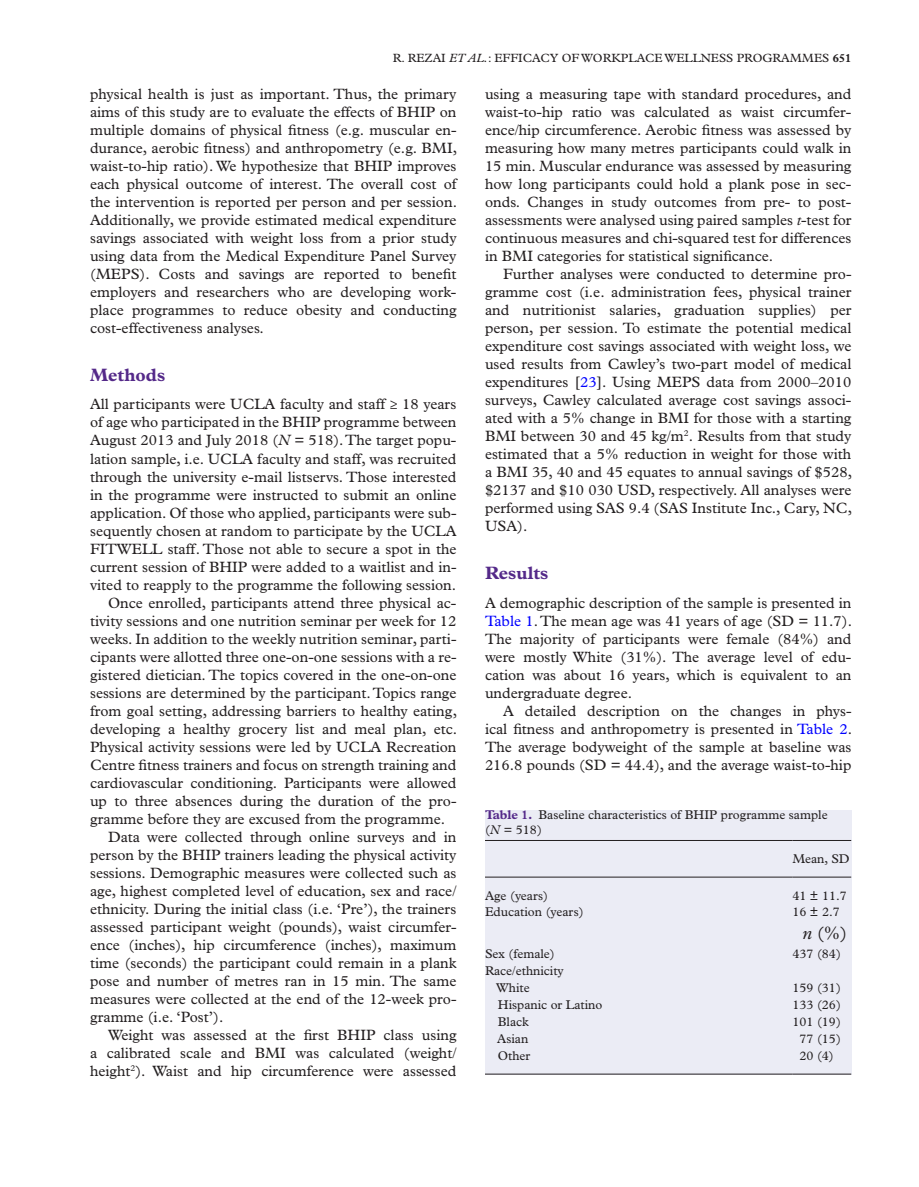
<style>
.page{position:relative;width:919px;height:1187px;background:#fff}
.page>*{position:absolute;margin:0;border:0;box-sizing:border-box;transform-origin:0 0}
.t1{font:700 18px "Plantin Std";color:#542989}
.t2{font:18px "Plantin Std";color:#231f20}
.t3{font:15px/18px "Plantin Std";color:#231f20;text-align:justify}
.t4{font:12.75px/15px "Plantin Std";color:#231f20}
.t5{font:12px "Plantin Std";color:#231f20}
.s1{font-style:italic}
.s2{font-weight:700}
.s3{color:#00f}
.s4{font-weight:700;color:#542989}
</style>
<div class="page">
<div style="left:485px;top:810px;width:366px;height:264px;background:#ebecf5"></div>
<hr style="left:485px;top:1073px;width:307px;height:1px;background:#231f20">
<hr style="left:792px;top:1073px;width:59px;height:1px;background:#231f20">
<hr style="left:485px;top:840px;width:307px;height:1px;background:#231f20">
<hr style="left:792px;top:840px;width:59px;height:1px;background:#231f20">
<hr style="left:485px;top:876px;width:307px;height:1px;background:#231f20">
<hr style="left:792px;top:876px;width:59px;height:1px;background:#231f20">
<p class="t5" style="left:393px;top:51px;width:460px">R. REZAI <span class="s1">ET AL.</span>: EFFICACY OF WORKPLACE WELLNESS PROGRAMMES <span class="s2">651</span></p>
<p class="t3" style="left:90px;top:85px;width:368px">physical health is just as important. Thus, the primary aims of this study are to evaluate the effects of BHIP on multiple domains of physical fitness (e.g. muscular en&shy;durance, aerobic fitness) and anthropometry (e.g. BMI, waist-to-hip ratio). We hypothesize that BHIP improves each physical outcome of interest. The overall cost of the intervention is reported per person and per session.<br>Additionally, we provide estimated medical expenditure savings associated with weight loss from a prior study using data from the Medical Expenditure Panel Survey (MEPS). Costs and savings are reported to benefit employers and researchers who are developing work&shy;place programmes to reduce obesity and conducting cost-effectiveness analyses.</p>
<p class="t1" style="left:90px;top:364px;width:77px">Methods</p>
<p class="t3" style="left:90px;top:395px;width:368px">All participants were UCLA faculty and staff ≥ 18 years</p>
<p class="t3" style="left:90px;top:413px;width:368px">of age who participated in the BHIP programme between</p>
<p class="t3" style="left:90px;top:431px;width:368px">August 2013 and July 2018 (<span class="s1">N</span> = 518). The target popu-</p>
<p class="t3" style="left:90px;top:449px;width:368px">lation sample, i.e. UCLA faculty and staff, was recruited</p>
<p class="t3" style="left:90px;top:467px;width:368px">through the university e-mail listservs. Those interested</p>
<p class="t3" style="left:90px;top:485px;width:368px">in the programme were instructed to submit an online</p>
<p class="t3" style="left:90px;top:503px;width:368px">application. Of those who applied, participants were sub-</p>
<p class="t3" style="left:90px;top:521px;width:368px">sequently chosen at random to participate by the UCLA</p>
<p class="t3" style="left:90px;top:539px;width:368px">FITWELL staff. Those not able to secure a spot in the</p>
<p class="t3" style="left:90px;top:557px;width:368px">current session of BHIP were added to a waitlist and in-</p>
<p class="t3" style="left:90px;top:575px;width:368px">vited to reapply to the programme the following session.</p>
<p class="t3" style="left:108px;top:593px;width:350px">Once enrolled, participants attend three physical ac-</p>
<p class="t3" style="left:90px;top:611px;width:368px">tivity sessions and one nutrition seminar per week for 12</p>
<p class="t3" style="left:90px;top:629px;width:368px">weeks. In addition to the weekly nutrition seminar, parti-</p>
<p class="t3" style="left:90px;top:647px;width:368px">cipants were allotted three one-on-one sessions with a re-</p>
<p class="t3" style="left:90px;top:665px;width:368px">gistered dietician. The topics covered in the one-on-one</p>
<p class="t3" style="left:90px;top:683px;width:368px">sessions are determined by the participant. Topics range</p>
<p class="t3" style="left:90px;top:701px;width:368px">from goal setting, addressing barriers to healthy eating,</p>
<p class="t3" style="left:90px;top:719px;width:368px">developing a healthy grocery list and meal plan, etc.</p>
<p class="t3" style="left:90px;top:737px;width:368px">Physical activity sessions were led by UCLA Recreation</p>
<p class="t3" style="left:90px;top:755px;width:368px">Centre fitness trainers and focus on strength training and</p>
<p class="t3" style="left:90px;top:773px;width:368px">cardiovascular conditioning. Participants were allowed</p>
<p class="t3" style="left:90px;top:791px;width:368px">up to three absences during the duration of the pro-</p>
<p class="t3" style="left:90px;top:809px;width:356px">gramme before they are excused from the programme.</p>
<p class="t3" style="left:108px;top:827px;width:350px">Data were collected through online surveys and in</p>
<p class="t3" style="left:90px;top:845px;width:368px">person by the BHIP trainers leading the physical activity</p>
<p class="t3" style="left:90px;top:863px;width:368px">sessions. Demographic measures were collected such as</p>
<p class="t3" style="left:90px;top:881px;width:368px">age, highest completed level of education, sex and race/</p>
<p class="t3" style="left:90px;top:899px;width:368px">ethnicity. During the initial class (i.e. ‘Pre’), the trainers</p>
<p class="t3" style="left:90px;top:917px;width:368px">assessed participant weight (pounds), waist circumfer-</p>
<p class="t3" style="left:90px;top:935px;width:368px">ence (inches), hip circumference (inches), maximum</p>
<p class="t3" style="left:90px;top:953px;width:368px">time (seconds) the participant could remain in a plank</p>
<p class="t3" style="left:90px;top:971px;width:368px">pose and number of metres ran in 15 min. The same</p>
<p class="t3" style="left:90px;top:989px;width:368px">measures were collected at the end of the 12-week pro-</p>
<p class="t3" style="left:90px;top:1007px;width:135px">gramme (i.e. ‘Post’).</p>
<p class="t3" style="left:108px;top:1025px;width:350px">Weight was assessed at the first BHIP class using</p>
<p class="t3" style="left:90px;top:1043px;width:368px">a calibrated scale and BMI was calculated (weight/</p>
<p class="t3" style="left:90px;top:1061px;width:368px">height<sup>2</sup>). Waist and hip circumference were assessed</p>
<p class="t3" style="left:485px;top:85px;width:368px">using a measuring tape with standard procedures, and waist-to-hip ratio was calculated as waist circumfer&shy;ence/hip circumference. Aerobic fitness was assessed by measuring how many metres participants could walk in 15 min. Muscular endurance was assessed by measuring how long participants could hold a plank pose in sec&shy;onds. Changes in study outcomes from pre- to post&shy;assessments were analysed using paired samples <span class="s1">t</span>-test for continuous measures and chi-squared test for differences in BMI categories for statistical significance.</p>
<p class="t3" style="left:485px;top:265px;width:368px;text-indent:18px">Further analyses were conducted to determine pro&shy;gramme cost (i.e. administration fees, physical trainer and nutritionist salaries, graduation supplies) per person, per session. To estimate the potential medical expenditure cost savings associated with weight loss, we used results from Cawley’s two-part model of medical expenditures [<span class="s3">23</span>]. Using MEPS data from 2000–2010 surveys, Cawley calculated average cost savings associ&shy;ated with a 5% change in BMI for those with a starting BMI between 30 and 45 kg/m<sup>2</sup>. Results from that study estimated that a 5% reduction in weight for those with a BMI 35, 40 and 45 equates to annual savings of $528, $2137 and $10 030 USD, respectively. All analyses were performed using SAS 9.4 (SAS Institute Inc., Cary, NC, USA).</p>
<p class="t1" style="left:485px;top:562px;width:65px">Results</p>
<p class="t3" style="left:485px;top:593px;width:368px">A demographic description of the sample is presented in <span class="s3">Table 1</span>. The mean age was 41 years of age (SD = 11.7).<br>The majority of participants were female (84%) and were mostly White (31%). The average level of edu&shy;cation was about 16 years, which is equivalent to an undergraduate degree.</p>
<p class="t3" style="left:485px;top:701px;width:368px;text-indent:18px">A detailed description on the changes in phys&shy;ical fitness and anthropometry is presented in <span class="s3">Table 2</span>.<br>The average bodyweight of the sample at baseline was 216.8 pounds (SD = 44.4), and the average waist-to-hip</p>
<p class="t4" style="left:485px;top:807px;width:344px"><span class="s4">Table 1.</span> Baseline characteristics of BHIP programme sample (<span class="s1">N</span> = 518)</p>
<p class="t4" style="left:792px;top:851px;width:59px">Mean, SD</p>
<p class="t4" style="left:485px;top:888px;width:64px">Age (years)</p>
<p class="t4" style="left:792px;top:888px;width:56px">41 ± 11.7</p>
<p class="t4" style="left:485px;top:904px;width:100px">Education (years)</p>
<p class="t4" style="left:792px;top:904px;width:49px">16 ± 2.7</p>
<p class="t2" style="left:802px;top:922px;width:46px"><span class="s1">n</span> (%)</p>
<p class="t4" style="left:485px;top:945px;width:71px">Sex (female)</p>
<p class="t4" style="left:792px;top:945px;width:50px">437 (84)</p>
<p class="t4" style="left:496px;top:961px;width:69px;line-height:17.1px;text-indent:-11px">Race/ethnicity<br>White</p>
<p class="t4" style="left:792px;top:979px;width:50px">159 (31)</p>
<p class="t4" style="left:497px;top:997px;width:106px">Hispanic or Latino</p>
<p class="t4" style="left:792px;top:997px;width:50px">133 (26)</p>
<p class="t4" style="left:497px;top:1014px;width:32px">Black</p>
<p class="t4" style="left:792px;top:1014px;width:50px">101 (19)</p>
<p class="t4" style="left:497px;top:1031px;width:33px">Asian</p>
<p class="t4" style="left:799px;top:1031px;width:43px">77 (15)</p>
<p class="t4" style="left:497px;top:1048px;width:34px">Other</p>
<p class="t4" style="left:799px;top:1048px;width:36px">20 (4)</p>
</div>
